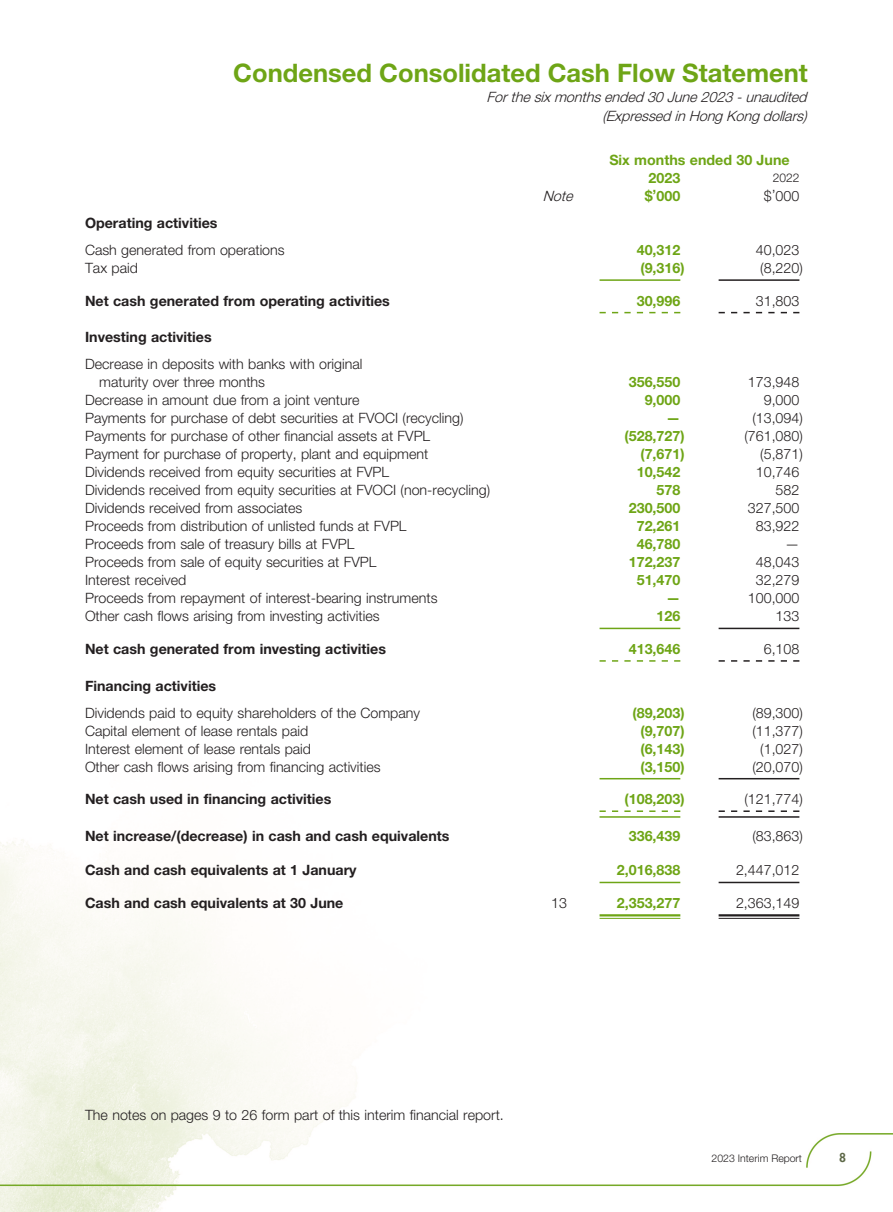
<style>
.page{position:relative;width:893px;height:1212px;background:#fff}
.page>*{position:absolute;margin:0;border:0;box-sizing:border-box;transform-origin:0 0}
.t1{font:700 25.5px "Helvetica Neue LT Std";color:#6ea516}
._1__內文{font:300 14.25px "Helvetica Neue LT Std";color:#231f20}
._1__內文-2{font:700 14.25px "Helvetica Neue LT Std";color:#231f20}
._1__內文-3{font:700 14.25px "Helvetica Neue LT Std";color:#6ea516}
._1__內文-4{font:italic 300 14.25px/19.5px "Helvetica Neue LT Std";color:#231f20;text-align:right}
._1__內文-5{font:300 12px "Helvetica Neue LT Std";color:#231f20}
.t2{font:800 12px "Futura Std";color:#5d6847}
.t3{font:300 10.5px "Helvetica Neue LT Std";color:#231f20}
</style>
<div class="page">
<img style="left:1px;top:279px;width:892px;height:933px">
<hr style="left:600px;top:279px;width:80px;height:2px;background:#6ea516">
<hr style="left:719px;top:279px;width:80px;height:2px;background:#231f20">
<svg style="left:600px;top:312px;width:80px;height:1px"></svg>
<svg style="left:719px;top:312px;width:80px;height:1px"></svg>
<hr style="left:600px;top:628px;width:80px;height:1px;background:#6ea516">
<hr style="left:719px;top:628px;width:80px;height:1px;background:#231f20">
<svg style="left:600px;top:660px;width:80px;height:2px"></svg>
<svg style="left:719px;top:660px;width:80px;height:2px"></svg>
<hr style="left:600px;top:778px;width:80px;height:1px;background:#6ea516">
<hr style="left:719px;top:778px;width:80px;height:1px;background:#231f20">
<svg style="left:600px;top:810px;width:80px;height:2px"></svg>
<hr style="left:600px;top:816px;width:80px;height:2px;background:#6ea516">
<svg style="left:719px;top:810px;width:80px;height:2px"></svg>
<hr style="left:719px;top:816px;width:80px;height:2px;background:#231f20">
<hr style="left:600px;top:882px;width:80px;height:1px;background:#6ea516">
<hr style="left:719px;top:882px;width:80px;height:1px;background:#231f20">
<hr style="left:600px;top:914px;width:80px;height:2px;background:#6ea516">
<hr style="left:600px;top:918px;width:80px;height:1px;background:#6ea516">
<hr style="left:719px;top:914px;width:80px;height:2px;background:#231f20">
<hr style="left:719px;top:918px;width:80px;height:1px;background:#231f20">
<h1 class="t1" style="left:233px;top:57px;width:576px">Condensed Consolidated Cash Flow Statement</h1>
<p class="_1__內文-4" style="left:486px;top:87px;width:326px">Forthesixmonthsended30June2023-unaudited (ExpressedinHongKongdollars)</p>
<p class="_1__內文-3" style="left:609px;top:151px;width:182px">Six months ended 30 June</p>
<p class="_1__內文-3" style="left:649px;top:169px;width:33px">2023</p>
<p class="_1__內文-5" style="left:773px;top:170px;width:28px">2022</p>
<p class="_1__內文-4" style="left:543px;top:186px;width:36px">Note</p>
<p class="_1__內文-3" style="left:645px;top:187px;width:37px">$’000</p>
<p class="_1__內文" style="left:764px;top:187px;width:37px">$’000</p>
<p class="_1__內文-2" style="left:85px;top:214px;width:134px">Operating activities</p>
<p class="_1__內文" style="left:85px;top:241px;width:201px">Cash generated from operations</p>
<p class="_1__內文-3" style="left:637px;top:241px;width:45px">40,312</p>
<p class="_1__內文" style="left:756px;top:241px;width:45px">40,023</p>
<p class="_1__內文" style="left:85px;top:259px;width:54px">Tax paid</p>
<p class="_1__內文-3" style="left:640px;top:259px;width:46px">(9,316)</p>
<p class="_1__內文" style="left:760px;top:259px;width:44px">(8,220)</p>
<p class="_1__內文-2" style="left:85px;top:292px;width:306px">Net cash generated from operating activities</p>
<p class="_1__內文-3" style="left:637px;top:292px;width:45px">30,996</p>
<p class="_1__內文" style="left:756px;top:292px;width:45px">31,803</p>
<p class="_1__內文-2" style="left:85px;top:328px;width:128px">Investing activities</p>
<p class="_1__內文" style="left:85px;top:355px;width:279px">Decrease in deposits with banks with original</p>
<p class="_1__內文" style="left:99px;top:373px;width:167px">maturity over three months</p>
<p class="_1__內文-3" style="left:629px;top:373px;width:53px">356,550</p>
<p class="_1__內文" style="left:748px;top:373px;width:53px">173,948</p>
<p class="_1__內文" style="left:85px;top:391px;width:276px">Decrease in amount due from a joint venture</p>
<p class="_1__內文-3" style="left:645px;top:391px;width:37px">9,000</p>
<p class="_1__內文" style="left:764px;top:391px;width:37px">9,000</p>
<p class="_1__內文" style="left:85px;top:409px;width:380px">Payments for purchase of debt securities at FVOCI (recycling)</p>
<p class="_1__內文-3" style="left:666px;top:409px;width:16px">—</p>
<p class="_1__內文" style="left:752px;top:409px;width:52px">(13,094)</p>
<p class="_1__內文" style="left:85px;top:427px;width:347px">Payments for purchase of other financial assets at FVPL</p>
<p class="_1__內文-3" style="left:625px;top:427px;width:61px">(528,727)</p>
<p class="_1__內文" style="left:744px;top:427px;width:60px">(761,080)</p>
<p class="_1__內文" style="left:85px;top:445px;width:345px">Payment for purchase of property, plant and equipment</p>
<p class="_1__內文-3" style="left:640px;top:445px;width:46px">(7,671)</p>
<p class="_1__內文" style="left:760px;top:445px;width:44px">(5,871)</p>
<p class="_1__內文" style="left:85px;top:463px;width:306px">Dividends received from equity securities at FVPL</p>
<p class="_1__內文-3" style="left:637px;top:463px;width:45px">10,542</p>
<p class="_1__內文" style="left:756px;top:463px;width:45px">10,746</p>
<p class="_1__內文" style="left:85px;top:481px;width:407px">Dividends received from equity securities at FVOCI (non-recycling)</p>
<p class="_1__內文-3" style="left:657px;top:481px;width:25px">578</p>
<p class="_1__內文" style="left:776px;top:481px;width:25px">582</p>
<p class="_1__內文" style="left:85px;top:499px;width:219px">Dividends received from associates</p>
<p class="_1__內文-3" style="left:629px;top:499px;width:53px">230,500</p>
<p class="_1__內文" style="left:748px;top:499px;width:53px">327,500</p>
<p class="_1__內文" style="left:85px;top:517px;width:323px">Proceeds from distribution of unlisted funds at FVPL</p>
<p class="_1__內文-3" style="left:637px;top:517px;width:45px">72,261</p>
<p class="_1__內文" style="left:756px;top:517px;width:45px">83,922</p>
<p class="_1__內文" style="left:85px;top:535px;width:271px">Proceeds from sale of treasury bills at FVPL</p>
<p class="_1__內文-3" style="left:637px;top:535px;width:45px">46,780</p>
<p class="_1__內文" style="left:785px;top:535px;width:16px">—</p>
<p class="_1__內文" style="left:85px;top:553px;width:293px">Proceeds from sale of equity securities at FVPL</p>
<p class="_1__內文-3" style="left:629px;top:553px;width:53px">172,237</p>
<p class="_1__內文" style="left:756px;top:553px;width:45px">48,043</p>
<p class="_1__內文" style="left:85px;top:571px;width:103px">Interest received</p>
<p class="_1__內文-3" style="left:637px;top:571px;width:45px">51,470</p>
<p class="_1__內文" style="left:756px;top:571px;width:45px">32,279</p>
<p class="_1__內文" style="left:85px;top:589px;width:354px">Proceeds from repayment of interest-bearing instruments</p>
<p class="_1__內文-3" style="left:666px;top:589px;width:16px">—</p>
<p class="_1__內文" style="left:748px;top:589px;width:53px">100,000</p>
<p class="_1__內文" style="left:85px;top:607px;width:296px">Other cash flows arising from investing activities</p>
<p class="_1__內文-3" style="left:657px;top:607px;width:25px">126</p>
<p class="_1__內文" style="left:776px;top:607px;width:25px">133</p>
<p class="_1__內文-2" style="left:85px;top:640px;width:302px">Net cash generated from investing activities</p>
<p class="_1__內文-3" style="left:629px;top:640px;width:53px">413,646</p>
<p class="_1__內文" style="left:764px;top:640px;width:37px">6,108</p>
<p class="_1__內文-2" style="left:85px;top:677px;width:133px">Financing activities</p>
<p class="_1__內文" style="left:85px;top:704px;width:337px">Dividends paid to equity shareholders of the Company</p>
<p class="_1__內文-3" style="left:632px;top:704px;width:54px">(89,203)</p>
<p class="_1__內文" style="left:752px;top:704px;width:52px">(89,300)</p>
<p class="_1__內文" style="left:85px;top:722px;width:225px">Capital element of lease rentals paid</p>
<p class="_1__內文-3" style="left:640px;top:722px;width:46px">(9,707)</p>
<p class="_1__內文" style="left:752px;top:722px;width:52px">(11,377)</p>
<p class="_1__內文" style="left:85px;top:740px;width:228px">Interest element of lease rentals paid</p>
<p class="_1__內文-3" style="left:640px;top:740px;width:46px">(6,143)</p>
<p class="_1__內文" style="left:760px;top:740px;width:44px">(1,027)</p>
<p class="_1__內文" style="left:85px;top:758px;width:297px">Other cash flows arising from financing activities</p>
<p class="_1__內文-3" style="left:640px;top:758px;width:46px">(3,150)</p>
<p class="_1__內文" style="left:752px;top:758px;width:52px">(20,070)</p>
<p class="_1__內文-2" style="left:85px;top:790px;width:248px">Net cash used in financing activities</p>
<p class="_1__內文-3" style="left:625px;top:790px;width:61px">(108,203)</p>
<p class="_1__內文" style="left:744px;top:790px;width:60px">(121,774)</p>
<p class="_1__內文-2" style="left:85px;top:827px;width:366px">Net increase/(decrease) in cash and cash equivalents</p>
<p class="_1__內文-3" style="left:629px;top:827px;width:53px">336,439</p>
<p class="_1__內文" style="left:752px;top:827px;width:52px">(83,863)</p>
<p class="_1__內文-2" style="left:85px;top:861px;width:273px">Cash and cash equivalents at 1 January</p>
<p class="_1__內文-3" style="left:617px;top:861px;width:65px">2,016,838</p>
<p class="_1__內文" style="left:736px;top:862px;width:65px">2,447,012</p>
<p class="_1__內文-2" style="left:85px;top:894px;width:260px">Cash and cash equivalents at 30 June</p>
<p class="_1__內文" style="left:551px;top:894px;width:17px">13</p>
<p class="_1__內文-3" style="left:617px;top:894px;width:65px">2,353,277</p>
<p class="_1__內文" style="left:736px;top:894px;width:65px">2,363,149</p>
<p class="_1__內文" style="left:85px;top:1106px;width:420px">The notes on pages 9 to 26 form part of this interim financial report.</p>
<p class="t3" style="left:712px;top:1151px;width:92px">2023 Interim Report</p>
<p class="t2" style="left:839px;top:1150px;width:8px">8</p>
</div>
